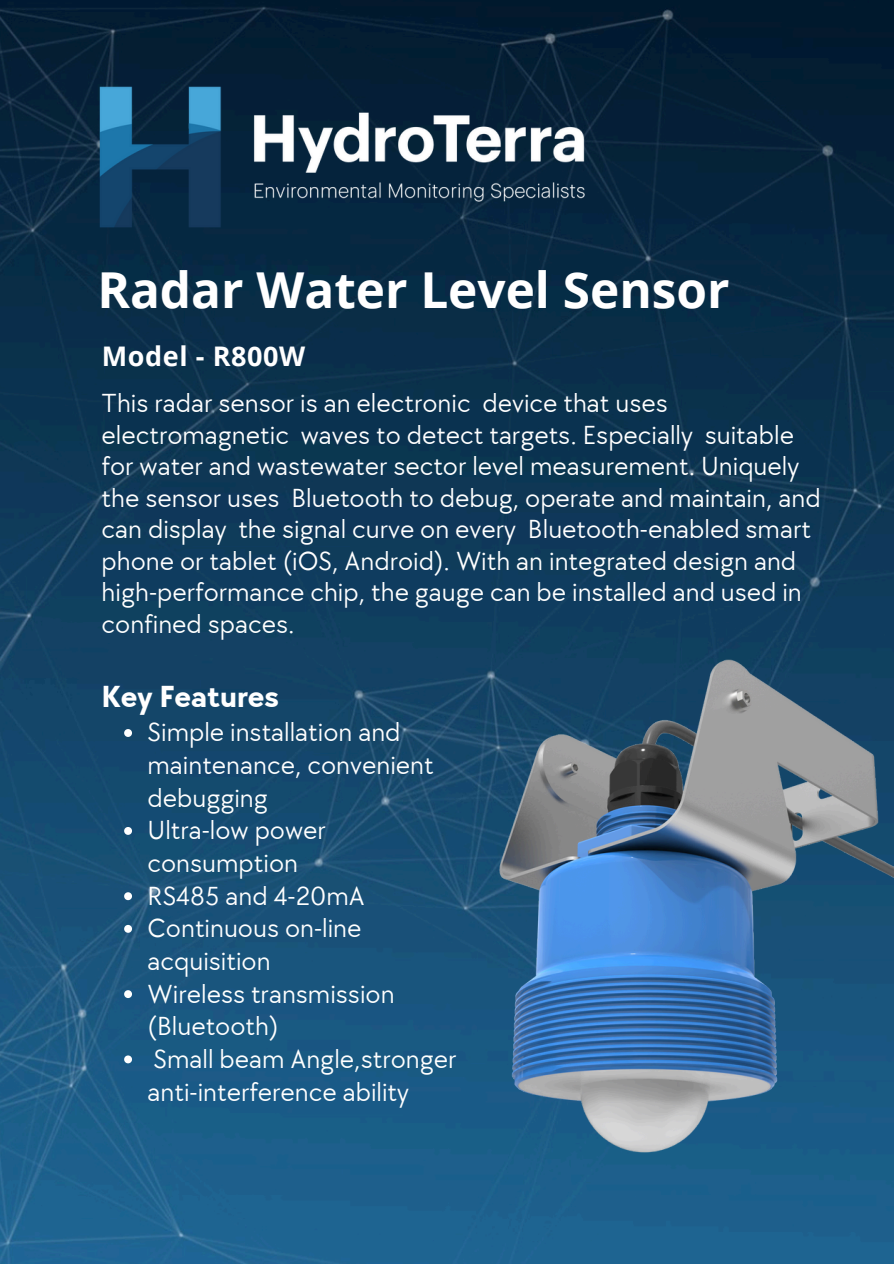
<style>
.page{position:relative;width:894px;height:1264px;background:#fff}
.page>*{position:absolute;margin:0;border:0;box-sizing:border-box;transform-origin:0 0}
.t1{font:700 49.5px "Open Sans";color:#fff}
.t2{font:700 31.5px "TT Chocolates";color:#fff}
.t3{font:27px/31.5px "TT Chocolates";color:#fff}
.t4{font:700 27px "Open Sans";letter-spacing:.02em;color:#fff}
</style>
<div class="page">
<img style="left:0;top:0;width:893px;height:1263px">
<img style="left:446px;top:641px;width:447px;height:543px">
<img style="left:75px;top:63px;width:533px;height:189px">
<svg style="left:124px;top:729px;width:8px;height:8px"></svg>
<svg style="left:124px;top:827px;width:8px;height:7px"></svg>
<svg style="left:124px;top:892px;width:8px;height:8px"></svg>
<svg style="left:124px;top:924px;width:8px;height:8px"></svg>
<svg style="left:124px;top:990px;width:8px;height:8px"></svg>
<svg style="left:124px;top:1055px;width:8px;height:8px"></svg>
<p class="t1" style="left:97px;top:255px;width:633px">Radar Water Level Sensor</p>
<p class="t4" style="left:102px;top:337px;width:205px">Model - R800W</p>
<h3 class="t3" style="left:102px;top:388px;width:720px">This radar sensor is an electronic device that uses electromagnetic waves to detect targets. Especially suitable for water and wastewater sector level measurement. Uniquely the sensor uses Bluetooth to debug, operate and maintain, and can display the signal curve on every Bluetooth-enabled smart phone or tablet (iOS, Android). With an integrated design and high-performance chip, the gauge can be installed and used in confined spaces.</h3>
<p class="t2" style="left:102px;top:678px;width:179px">Key Features</p>
<h2 class="t3" style="left:147px;top:717px;width:287px;line-height:32.7px">Simple installation and maintenance, convenient debugging</h2>
<p class="t3" style="left:147px;top:815px;width:180px;line-height:32.7px">Ultra-low power consumption</p>
<p class="t3" style="left:147px;top:880px;width:219px">RS485 and 4-20mA</p>
<p class="t3" style="left:147px;top:912px;width:215px;line-height:32.7px">Continuous on-line acquisition</p>
<p class="t3" style="left:147px;top:978px;width:248px;line-height:32.7px">Wireless transmission (Bluetooth)</p>
<p class="t3" style="left:147px;top:1043px;width:310px;line-height:32.7px">Small beam Angle,stronger anti-interference ability</p>
</div>
